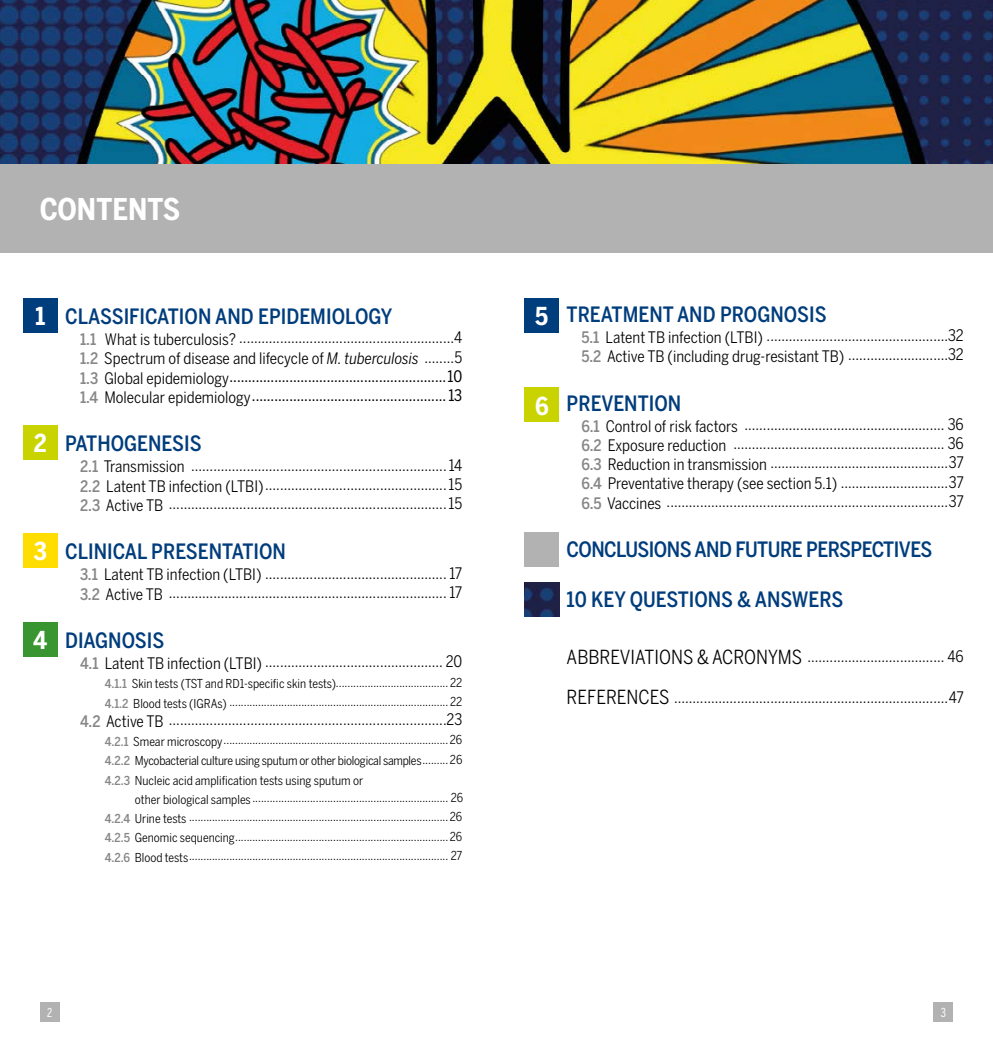
<style>
.page{position:relative;width:993px;height:1042px;background:#fff}
.page>*{position:absolute;margin:0;border:0;box-sizing:border-box;transform-origin:0 0}
.t1{font:700 29.75px "Benton Sans Condensed";color:#fff}
.t2{font:700 24.5px "Benton Sans Condensed";color:#fff}
.t3{font:500 21px "Benton Sans Condensed";color:#003d7c}
.t4{font:500 21px "Benton Sans Condensed";letter-spacing:-.025em;color:#003d7c}
.t5{font:15.75px/19.2px "Benton Sans Condensed";color:#000}
.t6{font:15.75px/19.2px "Benton Sans Condensed";color:#000}
.t7{font:12.25px/19.2px "Benton Sans Condensed";color:#000}
.t8{font:12.25px/21px "Benton Sans Condensed";letter-spacing:-.02em;color:#000}
.t9{font:12.25px "Benton Sans Compressed";color:#fff}
.s1{font-weight:500;color:#878787}
.s2{font-style:italic}
.s3{font-style:inherit}
.s4{font-size:19.25px}
</style>
<div class="page">
<div style="left:40px;top:1002px;width:20px;height:20px;background:#b3b2b2"></div>
<div style="left:933px;top:1002px;width:19px;height:20px;background:#b3b2b2"></div>
<div style="left:0;top:164px;width:992px;height:89px;background:#b3b2b2"></div>
<img style="left:0;top:0;width:992px;height:164px">
<div style="left:23px;top:298px;width:35px;height:34px;background:#003d7c"></div>
<div style="left:23px;top:425px;width:35px;height:35px;background:#c8d300"></div>
<div style="left:23px;top:533px;width:35px;height:35px;background:#fd0"></div>
<div style="left:23px;top:622px;width:35px;height:34px;background:#389530"></div>
<div style="left:524px;top:298px;width:35px;height:34px;background:#003d7c"></div>
<div style="left:524px;top:532px;width:35px;height:34px;background:#b3b2b2"></div>
<img style="left:524px;top:582px;width:35px;height:35px">
<div style="left:524px;top:387px;width:35px;height:35px;background:#c8d300"></div>
<h1 class="t1" style="left:40px;top:191px;width:142px">CONTENTS</h1>
<h2 class="t2" style="left:35px;top:300px;width:11px">1</h2>
<h2 class="t2" style="left:34px;top:428px;width:14px">2</h2>
<h2 class="t2" style="left:34px;top:536px;width:15px">3</h2>
<h2 class="t2" style="left:33px;top:624px;width:16px">4</h2>
<h3 class="t3" style="left:65px;top:304px;width:329px">CLASSIFICATION AND EPIDEMIOLOGY</h3>
<p class="t5" style="left:80px;top:327px;width:383px;line-height:21px"><span class="s1">1.1</span> What is tuberculosis? ..........................................................4<br><span class="s1">1.2</span> Spectrum of disease and lifecycle of <span class="s2">M. tuberculosis</span> ........5</p>
<p class="t6" style="left:80px;top:366px;width:383px"><span class="s1">1.3</span> <span class="s3">Global epidemiology</span>..........................................................10<br><span class="s1">1.4</span> <span class="s3">Molecular epidemiology</span>....................................................13</p>
<h3 class="t3" style="left:65px;top:431px;width:138px">PATHOGENESIS</h3>
<p class="t5" style="left:80px;top:455px;width:383px;text-align:justify"><span class="s1">2.1</span> Transmission .....................................................................14<br><span class="s1">2.2</span> Latent TB infection (LTBI).................................................15<br><span class="s1">2.3</span> Active TB ...........................................................................15</p>
<h3 class="t3" style="left:65px;top:539px;width:222px">CLINICAL PRESENTATION</h3>
<p class="t5" style="left:80px;top:563px;width:383px"><span class="s1">3.1</span> Latent TB infection (LTBI) ................................................. 17<br><span class="s1">3.2</span> Active TB ........................................................................... 17</p>
<h3 class="t3" style="left:65px;top:627px;width:101px">DIAGNOSIS</h3>
<p class="t5" style="left:80px;top:652px;width:383px"><span class="s1">4.1</span> Latent TB infection (LTBI) ................................................ 20</p>
<p class="t7" style="left:105px;top:672px;width:359px"><span class="s1">4.1.1</span> Skin tests (TST and RD1-specific skin tests)....................................... 22<br><span class="s1">4.1.2</span> Blood tests (IGRAs) ............................................................................ 22</p>
<p class="t5" style="left:80px;top:709px;width:383px"><span class="s1">4.2</span> Active TB ...........................................................................23</p>
<p class="t8" style="left:105px;top:729px;width:359px"><span class="s1">4.2.1</span> Smear microscopy.............................................................................. 26<br><span class="s1">4.2.2</span> Mycobacterial culture using sputum or other biological samples......... 26</p>
<p class="t7" style="left:135px;top:771px;width:330px;line-height:17.5px;text-indent:-30px"><span class="s1">4.2.3</span> Nucleic acid amplification tests using sputum or<br>other biological samples .................................................................... 26</p>
<p class="t7" style="left:105px;top:807px;width:359px;text-align:justify"><span class="s1">4.2.4</span> Urine tests .......................................................................................... 26<br><span class="s1">4.2.5</span> Genomic sequencing.......................................................................... 26<br><span class="s1">4.2.6</span> Blood tests.......................................................................................... 27</p>
<h2 class="t2" style="left:535px;top:300px;width:15px">5</h2>
<h2 class="t2" style="left:535px;top:390px;width:15px">6</h2>
<h3 class="t3" style="left:566px;top:301px;width:261px">TREATMENT AND PROGNOSIS</h3>
<p class="t5" style="left:581px;top:325px;width:383px;line-height:21px"><span class="s1">5.1</span> Latent TB infection (LTBI) .................................................32<br><span class="s1">5.2</span> Active TB (including drug-resistant TB) ...........................32</p>
<h3 class="t3" style="left:566px;top:390px;width:116px">PREVENTION</h3>
<p class="t5" style="left:581px;top:414px;width:383px;text-align:justify"><span class="s1">6.1</span> Control of risk factors ...................................................... 36<br><span class="s1">6.2</span> Exposure reduction ......................................................... 36<br><span class="s1">6.3</span> Reduction in transmission ................................................37</p>
<p class="t5" style="left:581px;top:475px;width:383px;line-height:17.5px"><span class="s1">6.4</span> Preventative therapy (see section 5.1) .............................37<br><span class="s1">6.5</span> Vaccines ............................................................................37</p>
<h3 class="t4" style="left:566px;top:536px;width:367px">CONCLUSIONS AND FUTURE PERSPECTIVES</h3>
<h3 class="t3" style="left:566px;top:587px;width:278px">10 KEY QUESTIONS &amp; ANSWERS</h3>
<p class="t5" style="left:566px;top:647px;width:398px"><span class="s4">ABBREVIATIONS &amp; ACRONYMS</span> ..................................... 46</p>
<p class="t5" style="left:566px;top:687px;width:398px"><span class="s4">REFERENCES</span> ..........................................................................47</p>
<p class="t9" style="left:47px;top:1005px;width:7px">2</p>
<p class="t9" style="left:940px;top:1005px;width:7px">3</p>
</div>
